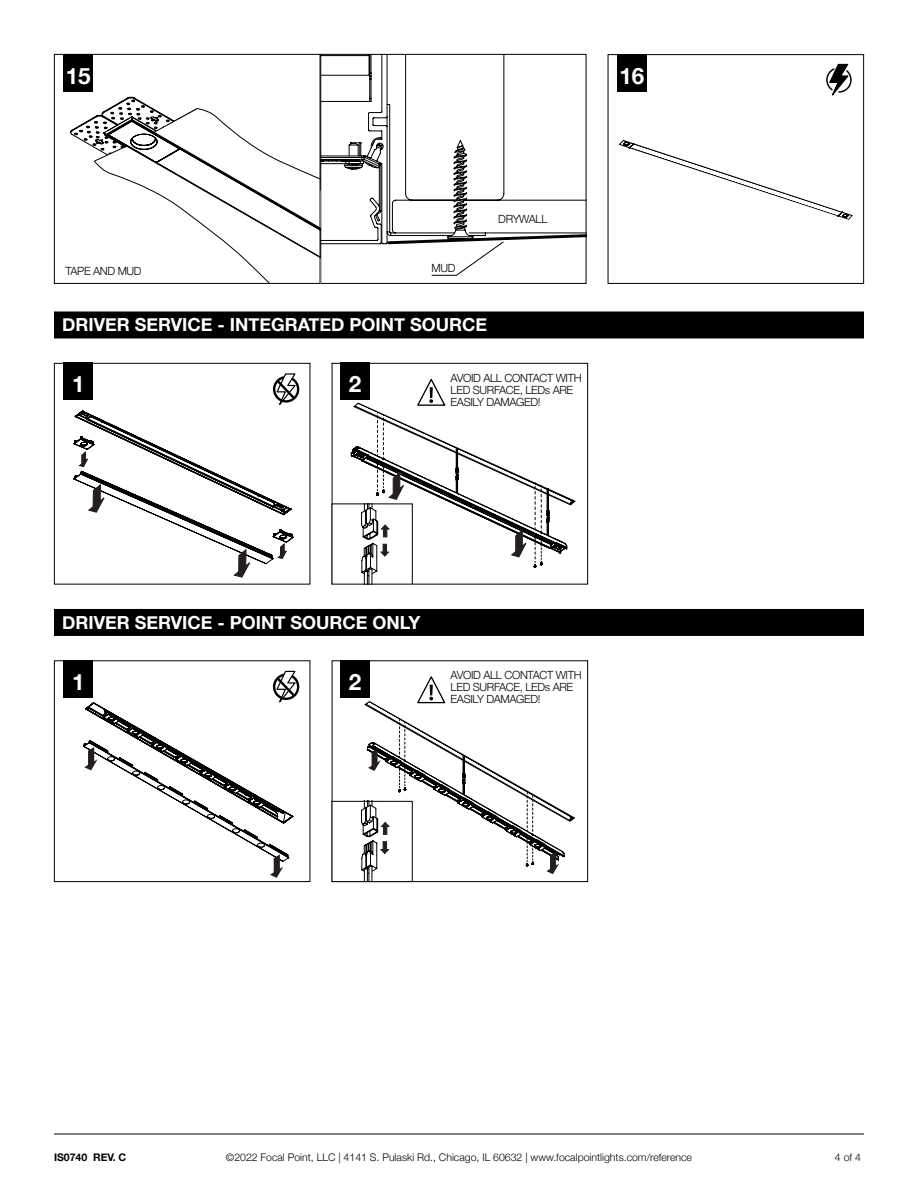
<style>
.page{position:relative;width:918px;height:1188px;background:#fff}
.page>*{position:absolute;margin:0;border:0;box-sizing:border-box;transform-origin:0 0}
.t1{font:700 22.5px "Helvetica Neue";color:#fff}
.t2{font:700 18px "Helvetica Neue";color:#fff}
.t3{font:300 11.25px/12px "Helvetica Neue";letter-spacing:-.03em;color:#000}
.t4{font:300 10.5px "Helvetica Neue";color:#000}
.t5{font:700 10.5px "Helvetica Neue";color:#000}
</style>
<div class="page">
<hr style="left:54px;top:1134px;width:810px;height:1px;background:#000">
<div style="left:332px;top:363px;width:256px;height:222px;border:1px solid #000"></div>
<div style="left:54px;top:363px;width:256px;height:222px;border:1px solid #000"></div>
<div style="left:55px;top:312px;width:808px;height:26px;background:#000"></div>
<div style="left:54px;top:312px;width:810px;height:27px;border:2px solid #000"></div>
<div style="left:63px;top:363px;width:30px;height:37px;background:#000"></div>
<div style="left:340px;top:363px;width:30px;height:37px;background:#000"></div>
<div style="left:273px;top:376px;width:26px;height:27px;border:2px solid #000;border-radius:50%"></div>
<svg style="left:74px;top:373px;width:224px;height:204px"></svg>
<svg style="left:346px;top:378px;width:236px;height:207px"></svg>
<div style="left:451px;top:372px;width:132px;height:36px;background:#fff"></div>
<svg style="left:70px;top:117px;width:23px;height:30px"></svg>
<svg style="left:93px;top:54px;width:493px;height:229px"></svg>
<div style="left:63px;top:54px;width:30px;height:37px;background:#000"></div>
<svg style="left:618px;top:140px;width:235px;height:80px"></svg>
<div style="left:608px;top:54px;width:256px;height:230px;border:1px solid #000"></div>
<div style="left:617px;top:54px;width:30px;height:37px;background:#000"></div>
<svg style="left:826px;top:63px;width:26px;height:33px"></svg>
<div style="left:332px;top:660px;width:256px;height:222px;border:1px solid #000"></div>
<div style="left:54px;top:660px;width:256px;height:222px;border:1px solid #000"></div>
<div style="left:55px;top:610px;width:808px;height:25px;background:#000"></div>
<div style="left:54px;top:609px;width:810px;height:27px;border:2px solid #000"></div>
<div style="left:63px;top:660px;width:30px;height:37px;background:#000"></div>
<div style="left:340px;top:660px;width:30px;height:37px;background:#000"></div>
<div style="left:332px;top:801px;width:81px;height:81px;border:1px solid #000"></div>
<div style="left:273px;top:673px;width:26px;height:27px;border:2px solid #000;border-radius:50%"></div>
<svg style="left:83px;top:670px;width:215px;height:208px"></svg>
<svg style="left:358px;top:676px;width:224px;height:206px"></svg>
<div style="left:451px;top:669px;width:132px;height:37px;background:#fff"></div>
<h1 class="t1" style="left:66px;top:58px;width:27px">15</h1>
<h1 class="t1" style="left:619px;top:58px;width:27px">16</h1>
<p class="t3" style="left:65px;top:264px;width:78px">TAPE AND MUD</p>
<p class="t3" style="left:432px;top:261px;width:25px">MUD</p>
<p class="t3" style="left:498px;top:212px;width:51px">DRYWALL</p>
<h2 class="t2" style="left:62px;top:311px;width:426px">DRIVER SERVICE - INTEGRATED POINT SOURCE</h2>
<h1 class="t1" style="left:72px;top:367px;width:14px">1</h1>
<h1 class="t1" style="left:349px;top:367px;width:14px">2</h1>
<p class="t3" style="left:451px;top:371px;width:133px">AVOID ALL CONTACT WITH<br>LED SURFACE, LEDs ARE<br>EASILY DAMAGED!</p>
<h2 class="t2" style="left:62px;top:608px;width:360px">DRIVER SERVICE - POINT SOURCE ONLY</h2>
<h1 class="t1" style="left:72px;top:664px;width:14px">1</h1>
<h1 class="t1" style="left:349px;top:664px;width:14px">2</h1>
<p class="t3" style="left:451px;top:669px;width:133px">AVOID ALL CONTACT WITH<br>LED SURFACE, LEDs ARE<br>EASILY DAMAGED!</p>
<p class="t5" style="left:54px;top:1149px;width:74px">IS0740 REV. C</p>
<p class="t4" style="left:226px;top:1149px;width:468px">©2022 Focal Point, LLC | 4141 S. Pulaski Rd., Chicago, IL 60632 | www.focalpointlights.com/reference</p>
<p class="t4" style="left:835px;top:1149px;width:28px">4 of 4</p>
</div>
